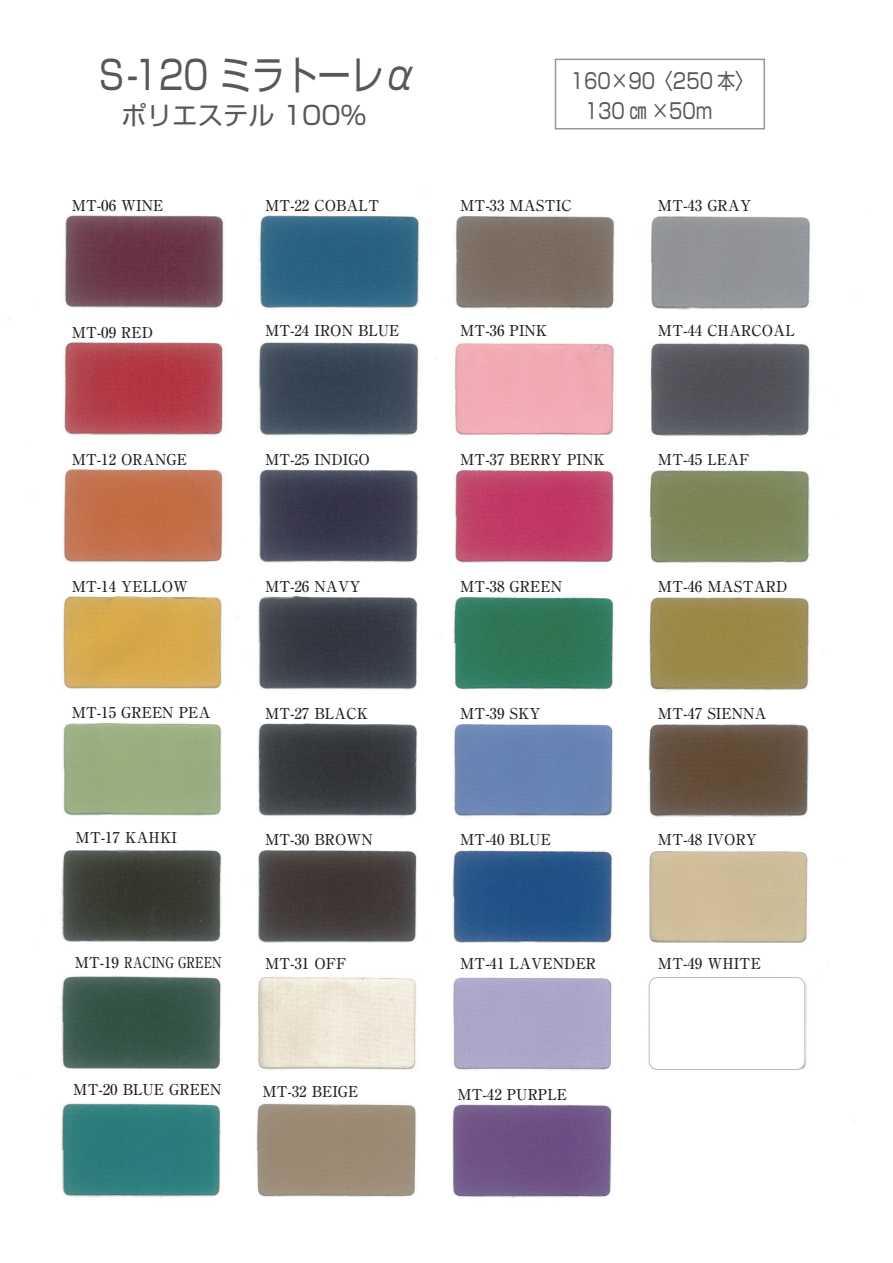
<style>
.page{position:relative;width:893px;height:1263px;background:#fff}
.page>*{position:absolute;margin:0;border:0;box-sizing:border-box;transform-origin:0 0}
.t1{font:39.6px "Shin Go Pr 5";color:#57585a;scale:.83 1}
.t2{font:25.5px "Shin Go Pr 5";color:#57585a}
.t3{font:21.3px "Shin Go Pr 5";color:#57585a;scale:.83 1}
.t4{font:500 15px "Ryumin Pr 5";color:#231f20}
</style>
<div class="page">
<img style="left:8px;top:215px;width:846px;height:983px">
<div style="left:69px;top:312px;width:151px;height:29px;background:#fff"></div>
<div style="left:262px;top:311px;width:151px;height:29px;background:#fff"></div>
<div style="left:457px;top:311px;width:151px;height:29px;background:#fff"></div>
<div style="left:655px;top:311px;width:151px;height:29px;background:#fff"></div>
<div style="left:69px;top:439px;width:151px;height:29px;background:#fff"></div>
<div style="left:262px;top:439px;width:151px;height:29px;background:#fff"></div>
<div style="left:457px;top:439px;width:151px;height:29px;background:#fff"></div>
<div style="left:655px;top:439px;width:151px;height:29px;background:#fff"></div>
<div style="left:69px;top:566px;width:151px;height:29px;background:#fff"></div>
<div style="left:262px;top:566px;width:151px;height:29px;background:#fff"></div>
<div style="left:457px;top:566px;width:151px;height:29px;background:#fff"></div>
<div style="left:655px;top:566px;width:151px;height:29px;background:#fff"></div>
<div style="left:69px;top:692px;width:151px;height:29px;background:#fff"></div>
<div style="left:262px;top:693px;width:151px;height:29px;background:#fff"></div>
<div style="left:457px;top:693px;width:151px;height:29px;background:#fff"></div>
<div style="left:655px;top:693px;width:151px;height:29px;background:#fff"></div>
<div style="left:72px;top:818px;width:152px;height:29px;background:#fff"></div>
<div style="left:262px;top:819px;width:151px;height:29px;background:#fff"></div>
<div style="left:457px;top:819px;width:151px;height:29px;background:#fff"></div>
<div style="left:655px;top:819px;width:151px;height:29px;background:#fff"></div>
<div style="left:72px;top:942px;width:151px;height:29px;background:#fff"></div>
<div style="left:262px;top:943px;width:151px;height:30px;background:#fff"></div>
<div style="left:457px;top:943px;width:151px;height:30px;background:#fff"></div>
<div style="left:655px;top:943px;width:151px;height:30px;background:#fff"></div>
<div style="left:70px;top:1070px;width:151px;height:29px;background:#fff"></div>
<div style="left:259px;top:1071px;width:152px;height:29px;background:#fff"></div>
<div style="left:454px;top:1074px;width:152px;height:29px;background:#fff"></div>
<div style="left:622px;top:1073px;width:223px;height:155px;background:#fff"></div>
<div style="left:555px;top:59px;width:210px;height:70px;background:#fff;border:2px solid #95979a"></div>
<div style="left:649px;top:977px;width:156px;height:92px;background:#fff;border-radius:9px"></div>
<div style="left:649px;top:977px;width:156px;height:93px;border:1px solid #bcbdc0;border-radius:9px"></div>
<p class="t1" style="left:99px;top:42px;width:384px">S-120 ミラトーレα</p>
<p class="t2" style="left:121px;top:95px;width:247px">ポリエステル 100%</p>
<p class="t3" style="left:571px;top:63px;width:221px">160×90〈250 本〉</p>
<p class="t3" style="left:585px;top:93px;width:155px">130 ㎝ ×50m</p>
<p class="t4" style="left:72px;top:193px;width:93px">MT-06 WINE</p>
<p class="t4" style="left:265px;top:193px;width:116px">MT-22 COBALT</p>
<p class="t4" style="left:460px;top:193px;width:113px">MT-33 MASTIC</p>
<p class="t4" style="left:658px;top:193px;width:95px">MT-43 GRAY</p>
<p class="t4" style="left:72px;top:320px;width:83px">MT-09 RED</p>
<p class="t4" style="left:265px;top:319px;width:136px">MT-24 IRON BLUE</p>
<p class="t4" style="left:460px;top:319px;width:89px">MT-36 PINK</p>
<p class="t4" style="left:658px;top:319px;width:138px">MT-44 CHARCOAL</p>
<p class="t4" style="left:72px;top:447px;width:117px">MT-12 ORANGE</p>
<p class="t4" style="left:265px;top:447px;width:106px">MT-25 INDIGO</p>
<p class="t4" style="left:460px;top:447px;width:146px">MT-37 BERRY PINK</p>
<p class="t4" style="left:658px;top:447px;width:93px">MT-45 LEAF</p>
<p class="t4" style="left:72px;top:574px;width:118px">MT-14 YELLOW</p>
<p class="t4" style="left:265px;top:574px;width:97px">MT-26 NAVY</p>
<p class="t4" style="left:460px;top:574px;width:103px">MT-38 GREEN</p>
<p class="t4" style="left:658px;top:574px;width:131px">MT-46 MASTARD</p>
<p class="t4" style="left:72px;top:700px;width:140px">MT-15 GREEN PEA</p>
<p class="t4" style="left:265px;top:701px;width:105px">MT-27 BLACK</p>
<p class="t4" style="left:460px;top:701px;width:82px">MT-39 SKY</p>
<p class="t4" style="left:658px;top:701px;width:110px">MT-47 SIENNA</p>
<p class="t4" style="left:76px;top:826px;width:103px">MT-17 KAHKI</p>
<p class="t4" style="left:265px;top:827px;width:109px">MT-30 BROWN</p>
<p class="t4" style="left:460px;top:827px;width:92px">MT-40 BLUE</p>
<p class="t4" style="left:658px;top:827px;width:101px">MT-48 IVORY</p>
<p class="t4" style="left:75px;top:950px;width:148px">MT-19 RACING GREEN</p>
<p class="t4" style="left:265px;top:952px;width:83px">MT-31 OFF</p>
<p class="t4" style="left:460px;top:952px;width:138px">MT-41 LAVENDER</p>
<p class="t4" style="left:658px;top:952px;width:105px">MT-49 WHITE</p>
<p class="t4" style="left:73px;top:1078px;width:150px">MT-20 BLUE GREEN</p>
<p class="t4" style="left:262px;top:1079px;width:98px">MT-32 BEIGE</p>
<p class="t4" style="left:457px;top:1082px;width:111px">MT-42 PURPLE</p>
</div>
